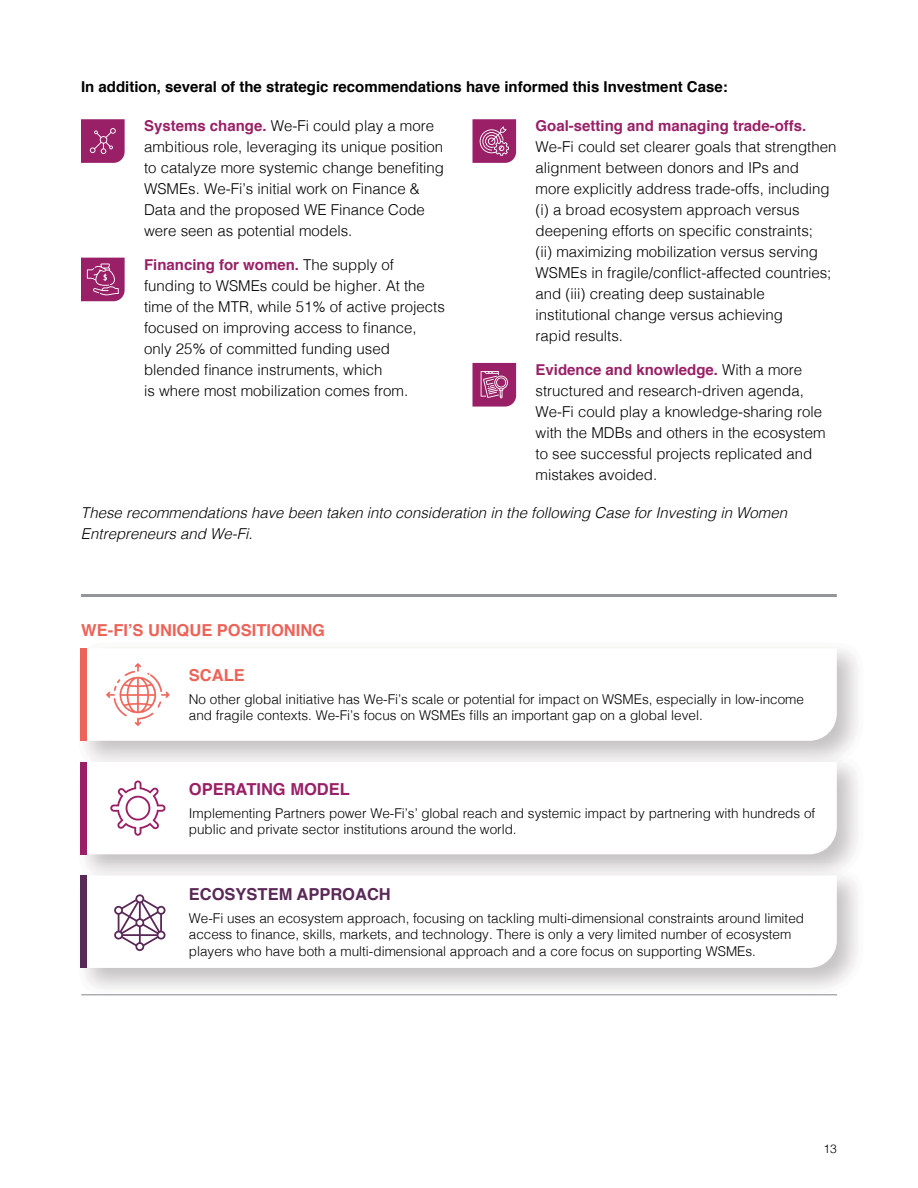
<style>
.page{position:relative;width:918px;height:1188px;background:#fff}
.page>*{position:absolute;margin:0;border:0;box-sizing:border-box;transform-origin:0 0}
.t1{font:700 16.5px "Helvetica";color:#ec6358}
.t2{font:700 16.5px "Helvetica";color:#5a2857}
.t3{font:700 16.5px "Helvetica";color:#992067}
.t4{font:300 15px/21px "Helvetica";color:#000}
.t5{font:italic 300 15px/21px "Helvetica";color:#000}
.t6{font:700 15px "Helvetica";color:#000}
.t7{font:700 15px "Helvetica";color:#992067}
.t8{font:300 13.5px/16.2px "Helvetica";color:#000}
.t9{font:300 12px "Helvetica";color:#000}
.s1{font-weight:700;color:#992067}
</style>
<div class="page">
<img style="left:80px;top:648px;width:737px;height:348px">
<svg style="left:87px;top:648px;width:750px;height:93px"></svg>
<img style="left:80px;top:750px;width:776px;height:24px">
<svg style="left:87px;top:762px;width:750px;height:92px"></svg>
<img style="left:80px;top:863px;width:776px;height:25px">
<svg style="left:87px;top:875px;width:750px;height:93px"></svg>
<div style="left:81px;top:648px;width:6px;height:93px;background:#ec6358"></div>
<div style="left:81px;top:762px;width:6px;height:92px;background:#992067"></div>
<div style="left:81px;top:875px;width:6px;height:93px;background:#5a2857"></div>
<svg style="left:106px;top:663px;width:64px;height:63px"></svg>
<svg style="left:110px;top:781px;width:56px;height:55px"></svg>
<svg style="left:114px;top:894px;width:52px;height:57px"></svg>
<hr style="left:81px;top:594px;width:756px;height:3px;background:#939598">
<hr style="left:81px;top:994px;width:756px;height:1px;background:#939598">
<svg style="left:81px;top:258px;width:44px;height:43px;background:#a43a78"></svg>
<svg style="left:81px;top:119px;width:44px;height:44px;background:#a13373"></svg>
<svg style="left:473px;top:119px;width:43px;height:44px;background:#a73f7c"></svg>
<svg style="left:473px;top:363px;width:43px;height:44px;background:#a7407d"></svg>
<p class="t6" style="left:81px;top:75px;width:648px">In addition, several of the strategic recommendations have informed this Investment Case:</p>
<p class="t4" style="left:144px;top:114px;width:302px"><span class="s1">Systems change.</span> We-Fi could play a more ambitious role, leveraging its unique position to catalyze more systemic change benefiting WSMEs. We-Fi’s initial work on Finance &amp; Data and the proposed WE Finance Code were seen as potential models.</p>
<p class="t4" style="left:144px;top:253px;width:302px"><span class="s1">Financing for women.</span> The supply of funding to WSMEs could be higher. At the time of the MTR, while 51% of active projects focused on improving access to finance, only 25% of committed funding used blended finance instruments, which<br>is where most mobilization comes from.</p>
<p class="t7" style="left:536px;top:113px;width:272px">Goal-setting and managing trade-offs.</p>
<p class="t4" style="left:536px;top:135px;width:302px">We-Fi could set clearer goals that strengthen alignment between donors and IPs and more explicitly address trade-offs, including (i) a broad ecosystem approach versus deepening efforts on specific constraints;<br>(ii) maximizing mobilization versus serving WSMEs in fragile/conflict-affected countries; and (iii) creating deep sustainable institutional change versus achieving<br>rapid results.</p>
<p class="t4" style="left:536px;top:358px;width:292px"><span class="s1">Evidence and knowledge.</span> With a more structured and research-driven agenda, We-Fi could play a knowledge-sharing role with the MDBs and others in the ecosystem to see successful projects replicated and mistakes avoided.</p>
<p class="t5" style="left:81px;top:501px;width:708px">These recommendations have been taken into consideration in the following Case for Investing in Women<br>Entrepreneurs and We-Fi.</p>
<p class="t1" style="left:81px;top:617px;width:245px">WE-FI’S UNIQUE POSITIONING</p>
<p class="t1" style="left:189px;top:662px;width:57px">SCALE</p>
<p class="t8" style="left:189px;top:690px;width:617px">No other global initiative has We-Fi’s scale or potential for impact on WSMEs, especially in low-income and fragile contexts. We-Fi’s focus on WSMEs fills an important gap on a global level.</p>
<p class="t3" style="left:189px;top:776px;width:163px">OPERATING MODEL</p>
<p class="t8" style="left:189px;top:804px;width:628px">Implementing Partners power We-Fi’s’ global reach and systemic impact by partnering with hundreds of public and private sector institutions around the world.</p>
<p class="t2" style="left:189px;top:881px;width:203px">ECOSYSTEM APPROACH</p>
<p class="t8" style="left:189px;top:909px;width:617px">We-Fi uses an ecosystem approach, focusing on tackling multi-dimensional constraints around limited access to finance, skills, markets, and technology. There is only a very limited number of ecosystem players who have both a multi-dimensional approach and a core focus on supporting WSMEs.</p>
<p class="t9" style="left:824px;top:1139px;width:15px">13</p>
</div>
